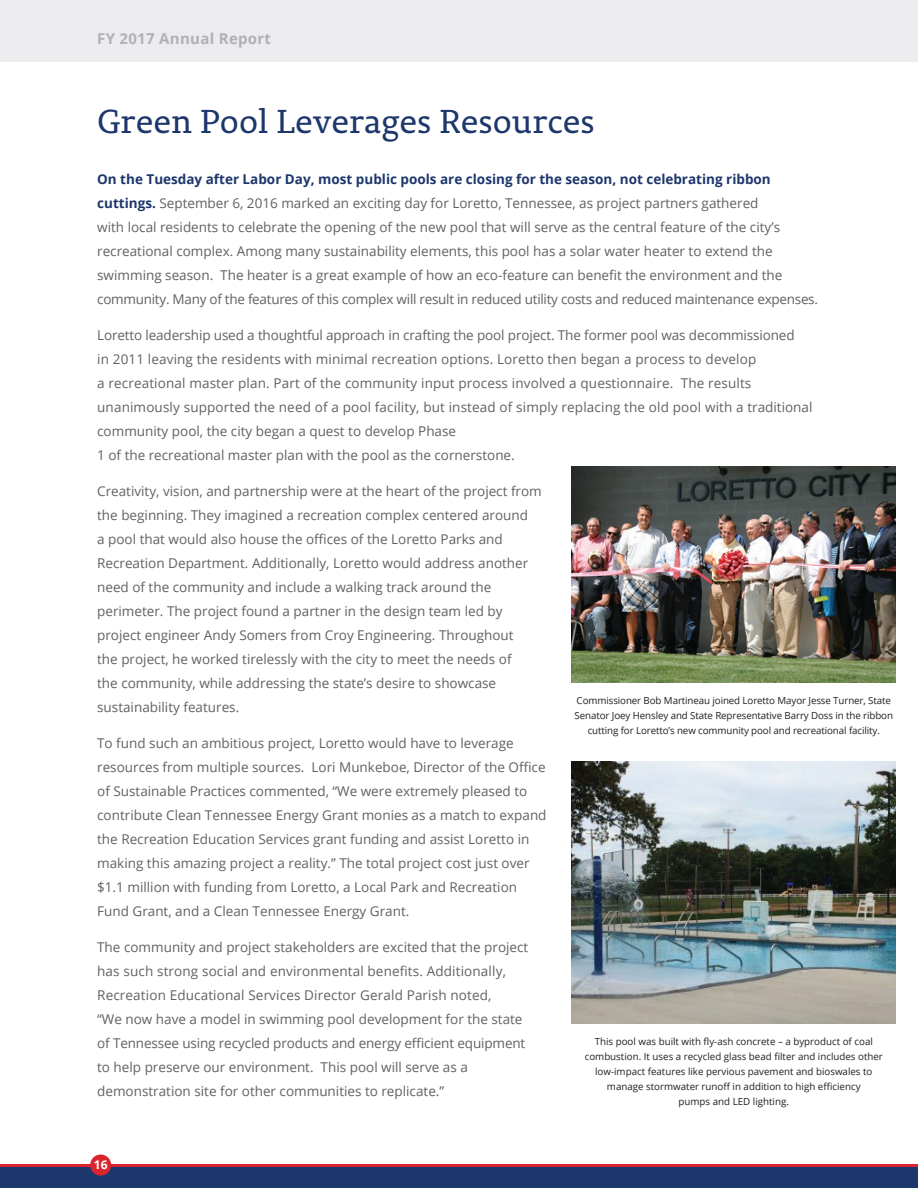
<style>
.page{position:relative;width:918px;height:1188px;background:#fff}
.page>*{position:absolute;margin:0;border:0;box-sizing:border-box;transform-origin:0 0}
.t1{font:33px "Permian Slab Serif Typeface";letter-spacing:-.005em;color:#1d366c}
.t2{font:700 15px "Open Sans";letter-spacing:.02em;color:#b0b1b5}
.t3{font:13.5px/24px "Open Sans";color:#616164}
.t4{font:700 12px "Open Sans";color:#fff}
.t5{font:9.75px/15px "Open Sans";color:#231f20;text-align:center}
.s1{font-weight:700;color:#1d366c}
</style>
<div class="page">
<div style="left:0;top:0;width:918px;height:61px;background:#ececee"></div>
<div style="left:0;top:1165px;width:918px;height:23px;background:#1d366c"></div>
<hr style="left:0;top:1164px;width:918px;height:3px;background:#da252e">
<img style="left:572px;top:467px;width:324px;height:215px">
<img style="left:572px;top:761px;width:324px;height:263px">
<div style="left:90px;top:1155px;width:21px;height:21px;background:#da252e;border-radius:50%"></div>
<p class="t2" style="left:97px;top:28px;width:175px">FY 2017 Annual Report</p>
<h1 class="t1" style="left:97px;top:95px;width:499px">Green Pool Leverages Resources</h1>
<p class="t3" style="left:97px;top:167px;width:722px"><span class="s1">On the Tuesday after Labor Day, most public pools are closing for the season, not celebrating ribbon cuttings.</span> September 6, 2016 marked an exciting day for Loretto, Tennessee, as project partners gathered<br>with local residents to celebrate the opening of the new pool that will serve as the central feature of the city’s recreational complex. Among many sustainability elements, this pool has a solar water heater to extend the swimming season. The heater is a great example of how an eco-feature can benefit the environment and the community. Many of the features of this complex will result in reduced utility costs and reduced maintenance expenses.</p>
<p class="t3" style="left:97px;top:323px;width:717px">Loretto leadership used a thoughtful approach in crafting the pool project. The former pool was decommissioned<br>in 2011 leaving the residents with minimal recreation options. Loretto then began a process to develop<br>a recreational master plan. Part of the community input process involved a questionnaire. The results unanimously supported the need of a pool facility, but instead of simply replacing the old pool with a traditional community pool, the city began a quest to develop Phase<br>1 of the recreational master plan with the pool as the cornerstone.</p>
<p class="t3" style="left:97px;top:479px;width:446px">Creativity, vision, and partnership were at the heart of the project from the beginning. They imagined a recreation complex centered around<br>a pool that would also house the offices of the Loretto Parks and Recreation Department. Additionally, Loretto would address another need of the community and include a walking track around the perimeter. The project found a partner in the design team led by project engineer Andy Somers from Croy Engineering. Throughout<br>the project, he worked tirelessly with the city to meet the needs of<br>the community, while addressing the state’s desire to showcase sustainability features.</p>
<p class="t3" style="left:97px;top:731px;width:451px">To fund such an ambitious project, Loretto would have to leverage resources from multiple sources. Lori Munkeboe, Director of the Office of Sustainable Practices commented, “We were extremely pleased to contribute Clean Tennessee Energy Grant monies as a match to expand the Recreation Education Services grant funding and assist Loretto in making this amazing project a reality.” The total project cost just over $1.1 million with funding from Loretto, a Local Park and Recreation Fund Grant, and a Clean Tennessee Energy Grant.</p>
<p class="t3" style="left:97px;top:935px;width:433px">The community and project stakeholders are excited that the project has such strong social and environmental benefits. Additionally, Recreation Educational Services Director Gerald Parish noted,<br>“We now have a model in swimming pool development for the state of Tennessee using recycled products and energy efficient equipment to help preserve our environment. This pool will serve as a demonstration site for other communities to replicate.”</p>
<p class="t5" style="left:575px;top:692px;width:320px">Commissioner Bob Martineau joined Loretto Mayor Jesse Turner, State<br>Senator Joey Hensley and State Representative Barry Doss in the ribbon cutting for Loretto’s new community pool and recreational facility.</p>
<p class="t5" style="left:585px;top:1034px;width:300px">This pool was built with fly-ash concrete – a byproduct of coal combustion. It uses a recycled glass bead filter and includes other low-impact features like pervious pavement and bioswales to manage stormwater runoff in addition to high efficiency<br>pumps and LED lighting.</p>
<p class="t4" style="left:94px;top:1157px;width:15px">16</p>
</div>
